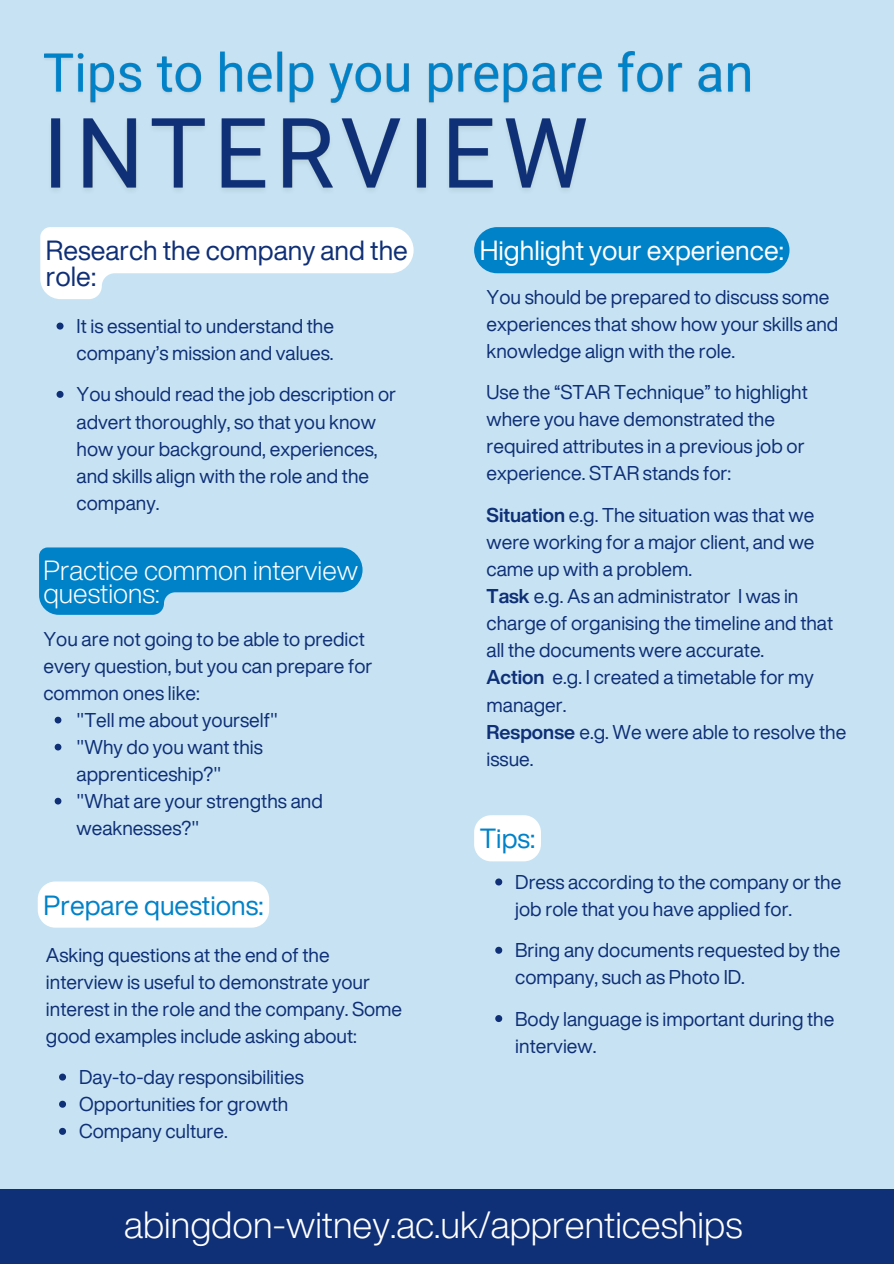
<style>
.page{position:relative;width:894px;height:1264px;background:#fff}
.page>*{position:absolute;margin:0;border:0;box-sizing:border-box;transform-origin:0 0}
.t1{font:300 36.9px "Helvetica Now Display";color:#fff}
.t2{font:300 27px/22.5px "Helvetica Now Display";color:#fff}
.t3{font:27px/25.8px "Helvetica Now Display";color:#0f2f76}
.t4{font:27px "Helvetica Now Display";color:#fff}
.t5{font:27px "Helvetica Now Display";color:#0082c9}
.t6{font:19.5px/27.2px "Helvetica Now Display";color:#0f2f76}
.s1{font-weight:700}
</style>
<div class="page">
<div style="left:0;top:0;width:893px;height:1263px;background:#c7e3f3"></div>
<div style="left:0;top:1189px;width:893px;height:74px;background:#0f2f76"></div>
<img style="left:51px;top:118px;width:536px;height:73px">
<img style="left:44px;top:51px;width:706px;height:53px">
<svg style="left:40px;top:227px;width:373px;height:72px"></svg>
<svg style="left:56px;top:322px;width:7px;height:7px"></svg>
<svg style="left:56px;top:391px;width:7px;height:7px"></svg>
<svg style="left:39px;top:547px;width:323px;height:68px"></svg>
<svg style="left:55px;top:716px;width:6px;height:7px"></svg>
<svg style="left:55px;top:743px;width:6px;height:7px"></svg>
<svg style="left:55px;top:797px;width:6px;height:7px"></svg>
<div style="left:474px;top:227px;width:315px;height:46px;background:#0082c9;border-radius:23px"></div>
<div style="left:38px;top:881px;width:231px;height:46px;background:#fff"></div>
<div style="left:474px;top:815px;width:67px;height:46px;background:#fff;border-radius:17px"></div>
<svg style="left:59px;top:1073px;width:7px;height:7px"></svg>
<svg style="left:59px;top:1100px;width:7px;height:7px"></svg>
<svg style="left:59px;top:1127px;width:7px;height:7px"></svg>
<svg style="left:495px;top:878px;width:7px;height:7px"></svg>
<svg style="left:495px;top:946px;width:7px;height:7px"></svg>
<svg style="left:495px;top:1015px;width:7px;height:7px"></svg>
<p class="t3" style="left:46px;top:237px;width:363px">Research the company and the role:</p>
<p class="t6" style="left:77px;top:312px;width:259px">It is essential to understand the company’s mission and values.</p>
<h4 class="t6" style="left:77px;top:380px;width:321px">You should read the job description or advert thoroughly, so that you know how your background, experiences, and skills align with the role and the company.</h4>
<p class="t2" style="left:43px;top:558px;width:316px">Practice common interview questions:</p>
<p class="t6" style="left:43px;top:625px;width:330px">You are not going to be able to predict every question, but you can prepare for common ones like:</p>
<p class="t6" style="left:77px;top:706px;width:203px">"Tell me about yourself"</p>
<p class="t6" style="left:77px;top:733px;width:188px">"Why do you want this apprenticeship?"</p>
<h4 class="t6" style="left:77px;top:787px;width:248px">"What are your strengths and weaknesses?"</h4>
<p class="t5" style="left:43px;top:884px;width:221px">Prepare questions:</p>
<p class="t6" style="left:46px;top:940px;width:358px">Asking questions at the end of the interview is useful to demonstrate your interest in the role and the company. Some good examples include asking about:</p>
<p class="t6" style="left:79px;top:1063px;width:226px">Day-to-day responsibilities</p>
<h4 class="t6" style="left:79px;top:1090px;width:211px">Opportunities for growth</h4>
<p class="t6" style="left:79px;top:1117px;width:150px">Company culture.</p>
<p class="t4" style="left:479px;top:230px;width:305px">Highlight your experience:</p>
<p class="t6" style="left:486px;top:283px;width:353px">You should be prepared to discuss some experiences that show how your skills and knowledge align with the role.</p>
<p class="t6" style="left:486px;top:378px;width:322px">Use the “STAR Technique” to highlight where you have demonstrated the required attributes in a previous job or experience. STAR stands for:</p>
<p class="t6" style="left:486px;top:500px;width:329px;text-align:justify"><span class="s1">Situation</span> e.g. The situation was that we were working for a major client, and we came up with a problem.</p>
<h4 class="t6" style="left:486px;top:582px;width:348px"><span class="s1">Task</span> e.g. As an administrator I was in charge of organising the timeline and that all the documents were accurate.</h4>
<p class="t6" style="left:486px;top:663px;width:329px"><span class="s1">Action</span> e.g. I created a timetable for my manager.</p>
<p class="t6" style="left:486px;top:717px;width:361px"><span class="s1">Response</span> e.g. We were able to resolve the issue.</p>
<p class="t5" style="left:479px;top:818px;width:57px">Tips:</p>
<p class="t6" style="left:515px;top:868px;width:327px">Dress according to the company or the job role that you have applied for.</p>
<p class="t6" style="left:515px;top:936px;width:326px">Bring any documents requested by the company, such as Photo ID.</p>
<h3 class="t6" style="left:515px;top:1004px;width:320px">Body language is important during the interview.</h3>
<h4 class="t1" style="left:124px;top:1197px;width:620px">abingdon-witney.ac.uk/apprenticeships</h4>
</div>
